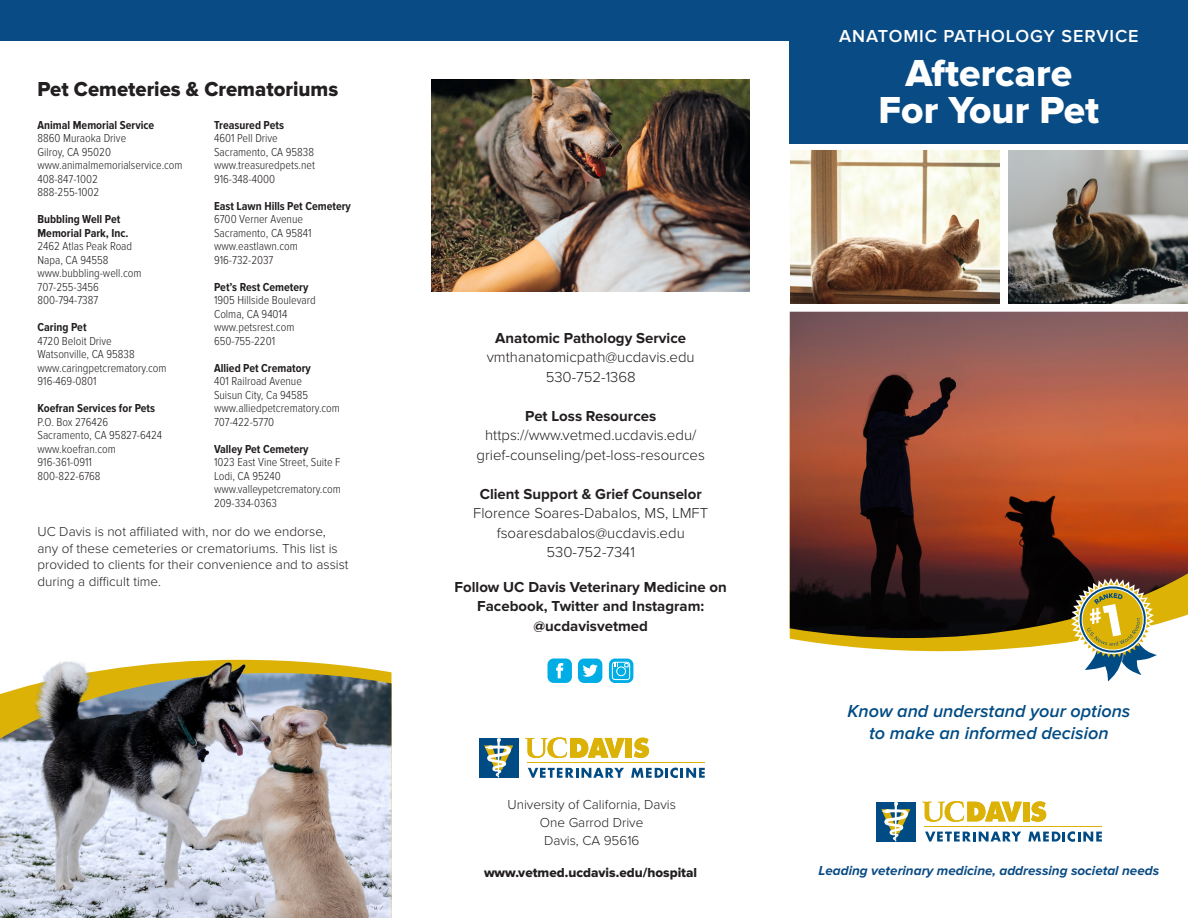
<style>
.page{position:relative;width:1188px;height:918px;background:#fff}
.page>*{position:absolute;margin:0;border:0;box-sizing:border-box;transform-origin:0 0}
.t1{font:39px "Proxima Nova Extrabld";color:#fff}
.Headline{font:21px "Proxima Nova Extrabld";color:#231f20}
.t2{font:italic 600 18px/22.5px "Proxima Nova";color:#004b84;text-align:center}
.t3{font:600 18px "Proxima Nova";letter-spacing:.05em;color:#fff}
.futura_bullets{font:300 15px/19.5px "Proxima Nova";color:#231f20;text-align:center}
.futura_bullets-2{font:700 15px/19.5px "Proxima Nova";color:#231f20;text-align:center}
.body_text{font:300 13.5px/16.5px "Proxima Nova";color:#231f20}
.t4{font:italic 700 13.5px "Proxima Nova";color:#094b84}
.body_text-2{font:13.5px "Proxima Nova Extrabld";color:#231f20}
.body_text-3{font:300 12px "Proxima Nova Cond";color:#231f20}
.body_text-4{font:700 12px/13.5px "Proxima Nova Cond";color:#231f20}
</style>
<div class="page">
<div style="left:0;top:0;width:1188px;height:41px;background:#094b84"></div>
<svg style="left:790px;top:638px;width:281px;height:13px;fill:#ddb207"></svg>
<img style="left:790px;top:312px;width:398px;height:326px">
<div style="left:790px;top:0;width:398px;height:144px;background:#094b84"></div>
<hr style="left:925px;top:826px;width:177px;height:1px;background:#ddb207">
<svg style="left:925px;top:832px;width:96px;height:10px"></svg>
<svg style="left:1028px;top:831px;width:74px;height:11px"></svg>
<svg style="left:1031px;top:801px;width:15px;height:21px"></svg>
<div style="left:1023px;top:802px;width:7px;height:19px;background:#ddb207"></div>
<svg style="left:922px;top:801px;width:100px;height:21px"></svg>
<div style="left:876px;top:802px;width:40px;height:40px;background:#004b84"></div>
<svg style="left:881px;top:802px;width:29px;height:40px"></svg>
<hr style="left:528px;top:762px;width:177px;height:1px;background:#ddb207">
<svg style="left:528px;top:768px;width:96px;height:10px"></svg>
<svg style="left:631px;top:768px;width:74px;height:10px"></svg>
<svg style="left:634px;top:738px;width:15px;height:20px"></svg>
<div style="left:625px;top:738px;width:7px;height:20px;background:#ddb207"></div>
<svg style="left:525px;top:737px;width:100px;height:21px"></svg>
<div style="left:479px;top:738px;width:39px;height:40px;background:#004b84"></div>
<svg style="left:484px;top:738px;width:29px;height:40px"></svg>
<svg style="left:1071px;top:578px;width:91px;height:104px"></svg>
<div style="left:548px;top:659px;width:24px;height:24px;background:#00ade5;border-radius:6px"></div>
<svg style="left:556px;top:663px;width:7px;height:15px"></svg>
<div style="left:578px;top:659px;width:24px;height:24px;background:#00ade5;border-radius:6px"></div>
<svg style="left:583px;top:665px;width:15px;height:12px"></svg>
<svg style="left:609px;top:659px;width:24px;height:24px"></svg>
<div style="left:612px;top:662px;width:18px;height:18px;border:1px solid #fff;border-radius:3px"></div>
<div style="left:616px;top:667px;width:10px;height:9px;border:1px solid #fff;border-radius:50%"></div>
<svg style="left:624px;top:663px;width:4px;height:4px"></svg>
<svg style="left:614px;top:662px;width:4px;height:5px"></svg>
<img style="left:1009px;top:151px;width:179px;height:153px">
<img style="left:790px;top:151px;width:209px;height:153px">
<img style="left:0;top:659px;width:392px;height:259px">
<img style="left:431px;top:80px;width:318px;height:212px">
<p class="Headline" style="left:38px;top:77px;width:302px">Pet Cemeteries &amp; Crematoriums</p>
<p class="body_text-4" style="left:38px;top:118px;width:118px">Animal Memorial Service</p>
<p class="body_text-3" style="left:38px;top:131px;width:90px">8860 Muraoka Drive</p>
<p class="body_text-3" style="left:38px;top:145px;width:75px">Gilroy, CA 95020</p>
<p class="body_text-3" style="left:38px;top:158px;width:147px">www.animalmemorialservice.com</p>
<p class="body_text-3" style="left:38px;top:172px;width:62px">408-847-1002</p>
<p class="body_text-3" style="left:38px;top:185px;width:63px">888-255-1002</p>
<p class="body_text-4" style="left:38px;top:213px;width:93px">Bubbling Well Pet<br>Memorial Park, Inc.</p>
<p class="body_text-3" style="left:38px;top:239px;width:96px">2462 Atlas Peak Road</p>
<p class="body_text-3" style="left:38px;top:253px;width:73px">Napa, CA 94558</p>
<p class="body_text-3" style="left:38px;top:266px;width:106px">www.bubbling-well.com</p>
<p class="body_text-3" style="left:38px;top:280px;width:63px">707-255-3456</p>
<p class="body_text-3" style="left:38px;top:293px;width:62px">800-794-7387</p>
<p class="body_text-4" style="left:38px;top:321px;width:51px">Caring Pet</p>
<p class="body_text-3" style="left:38px;top:334px;width:76px">4720 Beloit Drive</p>
<p class="body_text-3" style="left:38px;top:347px;width:99px">Watsonville, CA 95838</p>
<p class="body_text-3" style="left:38px;top:361px;width:131px">www.caringpetcrematory.com</p>
<p class="body_text-3" style="left:38px;top:374px;width:61px">916-469-0801</p>
<p class="body_text-4" style="left:38px;top:402px;width:119px">Koefran Services for Pets</p>
<p class="body_text-3" style="left:38px;top:415px;width:72px">P.O. Box 276426</p>
<p class="body_text-3" style="left:38px;top:428px;width:126px">Sacramento, CA 95827-6424</p>
<p class="body_text-3" style="left:38px;top:442px;width:80px">www.koefran.com</p>
<p class="body_text-3" style="left:38px;top:455px;width:56px">916-361-0911</p>
<p class="body_text-3" style="left:38px;top:469px;width:65px">800-822-6768</p>
<p class="body_text-4" style="left:214px;top:118px;width:71px">Treasured Pets</p>
<p class="body_text-3" style="left:214px;top:131px;width:65px">4601 Pell Drive</p>
<p class="body_text-3" style="left:214px;top:145px;width:101px">Sacramento, CA 95838</p>
<p class="body_text-3" style="left:214px;top:158px;width:103px">www.treasuredpets.net</p>
<p class="body_text-3" style="left:214px;top:172px;width:63px">916-348-4000</p>
<p class="body_text-4" style="left:214px;top:199px;width:138px">East Lawn Hills Pet Cemetery</p>
<p class="body_text-3" style="left:214px;top:212px;width:90px">6700 Verner Avenue</p>
<p class="body_text-3" style="left:214px;top:226px;width:99px">Sacramento, CA 95841</p>
<p class="body_text-3" style="left:214px;top:239px;width:85px">www.eastlawn.com</p>
<p class="body_text-3" style="left:214px;top:253px;width:61px">916-732-2037</p>
<p class="body_text-4" style="left:214px;top:280px;width:96px">Pet’s Rest Cemetery</p>
<p class="body_text-3" style="left:214px;top:293px;width:103px">1905 Hillside Boulevard</p>
<p class="body_text-3" style="left:214px;top:307px;width:75px">Colma, CA 94014</p>
<p class="body_text-3" style="left:214px;top:320px;width:82px">www.petsrest.com</p>
<p class="body_text-3" style="left:214px;top:334px;width:63px">650-755-2201</p>
<p class="body_text-4" style="left:214px;top:361px;width:98px">Allied Pet Crematory</p>
<p class="body_text-3" style="left:214px;top:374px;width:89px">401 Railroad Avenue</p>
<p class="body_text-3" style="left:214px;top:388px;width:96px">Suisun City, Ca 94585</p>
<p class="body_text-3" style="left:214px;top:401px;width:127px">www.alliedpetcrematory.com</p>
<p class="body_text-3" style="left:214px;top:415px;width:62px">707-422-5770</p>
<p class="body_text-4" style="left:214px;top:442px;width:96px">Valley Pet Cemetery</p>
<p class="body_text-3" style="left:214px;top:455px;width:128px">1023 East Vine Street, Suite F</p>
<p class="body_text-3" style="left:214px;top:469px;width:68px">Lodi, CA 95240</p>
<p class="body_text-3" style="left:214px;top:482px;width:128px">www.valleypetcrematory.com</p>
<p class="body_text-3" style="left:214px;top:496px;width:64px">209-334-0363</p>
<p class="body_text" style="left:38px;top:524px;width:313px">UC Davis is not affiliated with, nor do we endorse, any of these cemeteries or crematoriums. This list is provided to clients for their convenience and to assist during a difficult time.</p>
<p class="futura_bullets-2" style="left:495px;top:329px;width:192px">Anatomic Pathology Service</p>
<p class="futura_bullets" style="left:487px;top:348px;width:210px">vmthanatomicpath@ucdavis.edu</p>
<p class="futura_bullets" style="left:546px;top:368px;width:92px">530-752-1368</p>
<p class="futura_bullets-2" style="left:525px;top:407px;width:133px">Pet Loss Resources</p>
<p class="futura_bullets" style="left:477px;top:426px;width:230px">https://www.vetmed.ucdavis.edu/ grief-counseling/pet-loss-resources</p>
<p class="futura_bullets-2" style="left:480px;top:485px;width:224px">Client Support &amp; Grief Counselor</p>
<p class="futura_bullets" style="left:473px;top:504px;width:236px">Florence Soares-Dabalos, MS, LMFT</p>
<p class="futura_bullets" style="left:497px;top:524px;width:190px">fsoaresdabalos@ucdavis.edu</p>
<p class="futura_bullets" style="left:547px;top:543px;width:90px">530-752-7341</p>
<p class="futura_bullets-2" style="left:455px;top:578px;width:274px">Follow UC Davis Veterinary Medicine on<br>Facebook, Twitter and Instagram:</p>
<p class="futura_bullets-2" style="left:534px;top:617px;width:116px">@ucdavisvetmed</p>
<p class="body_text" style="left:507px;top:797px;width:170px">University of California, Davis</p>
<p class="body_text" style="left:540px;top:815px;width:105px">One Garrod Drive</p>
<p class="body_text" style="left:544px;top:833px;width:97px">Davis, CA 95616</p>
<p class="body_text-2" style="left:484px;top:865px;width:215px">www.vetmed.ucdavis.edu/hospital</p>
<p class="t3" style="left:839px;top:25px;width:301px">ANATOMIC PATHOLOGY SERVICE</p>
<p class="t1" style="left:905px;top:50px;width:168px">Aftercare</p>
<p class="t1" style="left:879px;top:88px;width:222px">For Your Pet</p>
<p class="t2" style="left:847px;top:700px;width:285px">Know and understand your options to make an informed decision</p>
<p class="t4" style="left:818px;top:863px;width:342px">Leading veterinary medicine, addressing societal needs</p>
</div>
